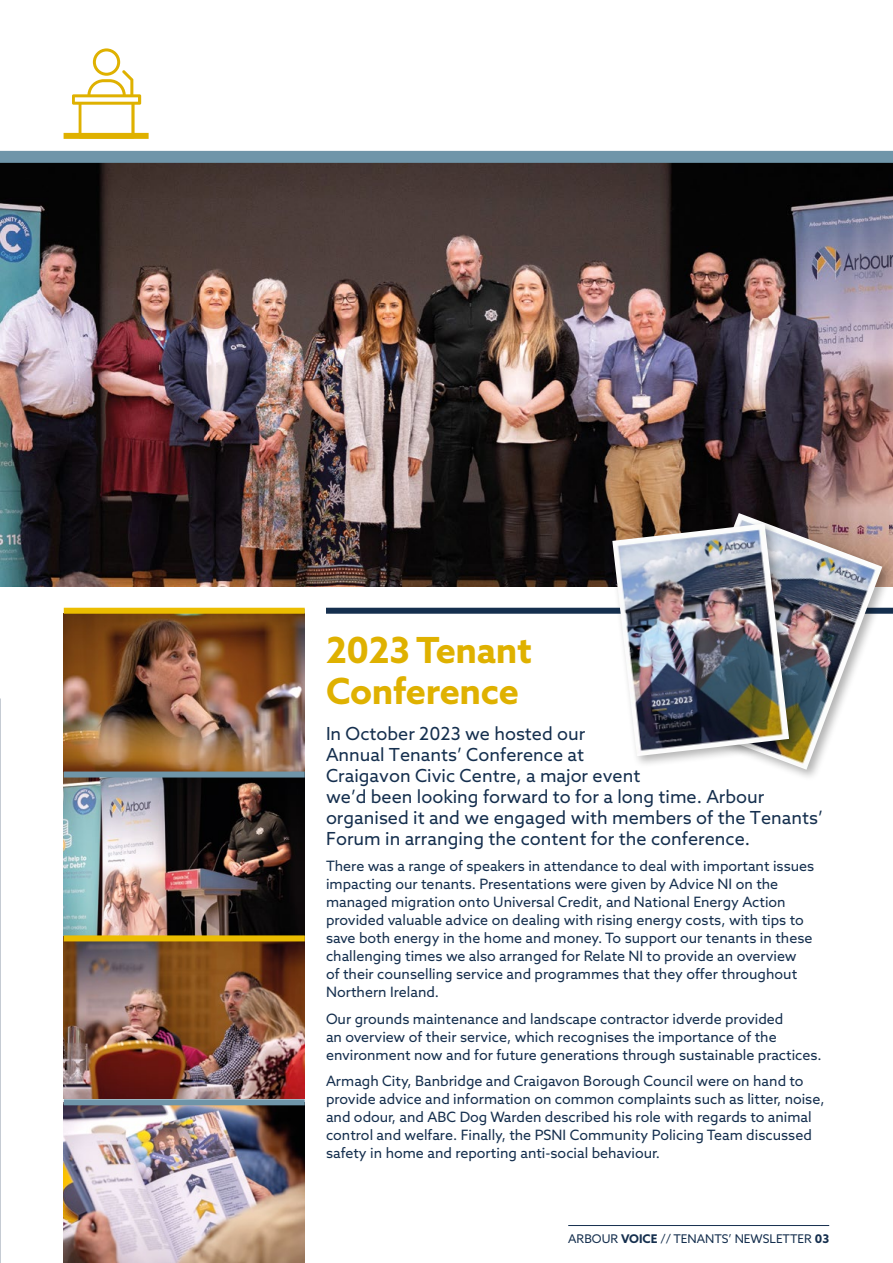
<style>
.page{position:relative;width:893px;height:1263px;background:#fff}
.page>*{position:absolute;margin:0;border:0;box-sizing:border-box;transform-origin:0 0}
.t1{font:700 36px/40.5px "Azo Sans";letter-spacing:-.01em;color:#dfb100}
.t2{font:18px/21px "Azo Sans";color:#152f4e}
.t3{font:14.25px/18px "Azo Sans";color:#152f4e}
.t4{font:12px "Azo Sans";color:#152f4e}
.s1{font-weight:700}
</style>
<div class="page">
<svg style="left:72px;top:48px;width:69px;height:85px"></svg>
<img style="left:0;top:163px;width:893px;height:424px">
<svg style="left:0;top:1048px;width:1px;height:175px"></svg>
<svg style="left:0;top:1243px;width:1px;height:20px"></svg>
<hr style="left:568px;top:1225px;width:261px;height:1px;background:#152f4e">
<div style="left:64px;top:133px;width:85px;height:6px;background:#dfb100"></div>
<div style="left:0;top:151px;width:893px;height:12px;background:#6f95a9"></div>
<div style="left:326px;top:608px;width:567px;height:6px;background:#152f4e"></div>
<div style="left:659px;top:510px;width:234px;height:272px;background:#000;opacity:.3"></div>
<img style="left:663px;top:513px;width:219px;height:257px">
<div style="left:609px;top:520px;width:192px;height:248px;background:#000;opacity:.3"></div>
<img style="left:612px;top:523px;width:177px;height:233px">
<img style="left:64px;top:1105px;width:241px;height:158px">
<img style="left:64px;top:614px;width:241px;height:157px">
<img style="left:64px;top:941px;width:241px;height:158px">
<img style="left:64px;top:777px;width:241px;height:158px">
<div style="left:64px;top:608px;width:241px;height:6px;background:#ebbd00"></div>
<div style="left:64px;top:771px;width:241px;height:6px;background:#6f95a9"></div>
<div style="left:64px;top:935px;width:241px;height:6px;background:#ebbd00"></div>
<div style="left:64px;top:1099px;width:241px;height:6px;background:#6f95a9"></div>
<h1 class="t1" style="left:326px;top:629px;width:207px">2023 Tenant<br>Conference</h1>
<p class="t2" style="left:326px;top:723px;width:498px">In October 2023 we hosted our<br>Annual Tenants’ Conference at<br>Craigavon Civic Centre, a major event<br>we’d been looking forward to for a long time. Arbour organised it and we engaged with members of the Tenants’ Forum in arranging the content for the conference.</p>
<p class="t3" style="left:326px;top:857px;width:490px">There was a range of speakers in attendance to deal with important issues impacting our tenants. Presentations were given by Advice NI on the managed migration onto Universal Credit, and National Energy Action provided valuable advice on dealing with rising energy costs, with tips to save both energy in the home and money. To support our tenants in these challenging times we also arranged for Relate NI to provide an overview<br>of their counselling service and programmes that they offer throughout Northern Ireland.</p>
<p class="t3" style="left:326px;top:1009px;width:497px">Our grounds maintenance and landscape contractor idverde provided<br>an overview of their service, which recognises the importance of the environment now and for future generations through sustainable practices.</p>
<p class="t3" style="left:326px;top:1072px;width:500px">Armagh City, Banbridge and Craigavon Borough Council were on hand to provide advice and information on common complaints such as litter, noise, and odour, and ABC Dog Warden described his role with regards to animal control and welfare. Finally, the PSNI Community Policing Team discussed safety in home and reporting anti-social behaviour.</p>
<p class="t4" style="left:568px;top:1230px;width:262px">ARBOUR <span class="s1">VOICE</span> // TENANTS’ NEWSLETTER <span class="s1">03</span></p>
</div>
